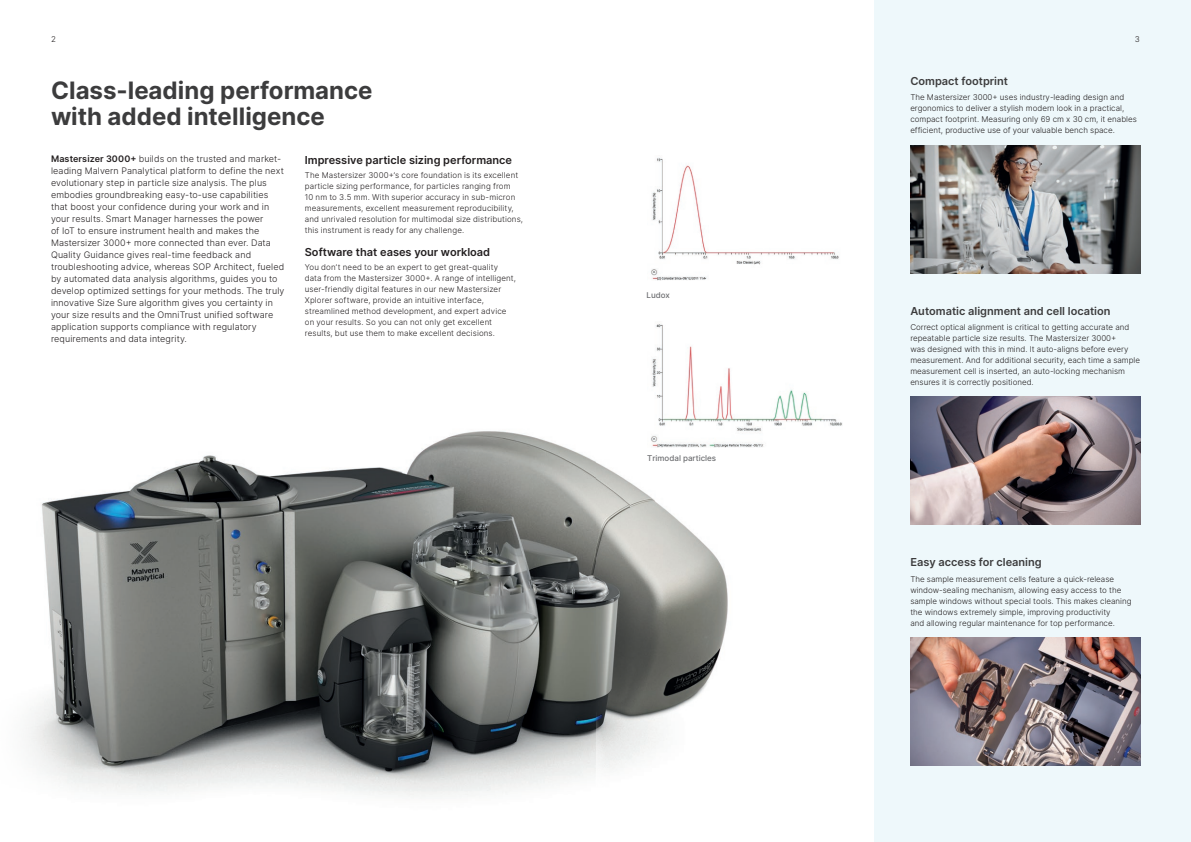
<style>
.page{position:relative;width:1191px;height:842px;background:#fff}
.page>*{position:absolute;margin:0;border:0;box-sizing:border-box;transform-origin:0 0}
.t1{font:700 24px/26px "Inter";color:#3c3c3d}
.t2{font:600 11px "Inter";color:#3c3c3d}
.t3{font:600 11px "Inter";color:#231f20}
.t4{font:300 9px/12px "Inter";letter-spacing:.01em;color:#231f20}
.t5{font:300 8px/11px "Inter";color:#231f20}
.t6{font:500 8px "Inter";color:#6c6d70}
.s1{font-weight:600}
</style>
<div class="page">
<img style="left:27px;top:431px;width:701px;height:365px">
<div style="left:874px;top:0;width:317px;height:842px;background:#eef8fb"></div>
<img style="left:651px;top:158px;width:188px;height:122px">
<img style="left:647px;top:324px;width:195px;height:123px">
<img style="left:910px;top:397px;width:230px;height:127px">
<img style="left:910px;top:637px;width:230px;height:128px">
<img style="left:910px;top:146px;width:230px;height:127px">
<p class="t5" style="left:51px;top:34px;width:6px">2</p>
<h1 class="t1" style="left:51px;top:77px;width:323px">Class-leading performance with added intelligence</h1>
<p class="t4" style="left:51px;top:152px;width:235px"><span class="s1">Mastersizer 3000+</span> builds on the trusted and market&shy;leading Malvern Panalytical platform to define the next evolutionary step in particle size analysis. The plus embodies groundbreaking easy-to-use capabilities that boost your confidence during your work and in your results. Smart Manager harnesses the power<br>of IoT to ensure instrument health and makes the Mastersizer 3000+ more connected than ever. Data Quality Guidance gives real-time feedback and troubleshooting advice, whereas SOP Architect, fueled by automated data analysis algorithms, guides you to develop optimized settings for your methods. The truly innovative Size Sure algorithm gives you certainty in your size results and the OmniTrust unified software application supports compliance with regulatory requirements and data integrity.</p>
<h2 class="t3" style="left:305px;top:152px;width:209px">Impressive particle sizing performance</h2>
<p class="t5" style="left:305px;top:169px;width:220px">The Mastersizer 3000+’s core foundation is its excellent particle sizing performance, for particles ranging from<br>10 nm to 3.5 mm. With superior accuracy in sub-micron measurements, excellent measurement reproducibility, and unrivaled resolution for multimodal size distributions, this instrument is ready for any challenge.</p>
<h2 class="t3" style="left:305px;top:244px;width:187px">Software that eases your workload</h2>
<p class="t5" style="left:305px;top:261px;width:213px">You don’t need to be an expert to get great-quality data from the Mastersizer 3000+. A range of intelligent, user-friendly digital features in our new Mastersizer Xplorer software, provide an intuitive interface, streamlined method development, and expert advice on your results. So you can not only get excellent results, but use them to make excellent decisions.</p>
<p class="t6" style="left:646px;top:289px;width:25px">Ludox</p>
<p class="t6" style="left:647px;top:452px;width:70px">Trimodal particles</p>
<p class="t5" style="left:1134px;top:34px;width:7px">3</p>
<h2 class="t2" style="left:910px;top:73px;width:99px">Compact footprint</h2>
<p class="t5" style="left:910px;top:92px;width:228px">The Mastersizer 3000+ uses industry-leading design and ergonomics to deliver a stylish modern look in a practical, compact footprint. Measuring only 69 cm x 30 cm, it enables efficient, productive use of your valuable bench space.</p>
<h2 class="t2" style="left:910px;top:303px;width:202px">Automatic alignment and cell location</h2>
<p class="t5" style="left:910px;top:322px;width:231px">Correct optical alignment is critical to getting accurate and repeatable particle size results. The Mastersizer 3000+<br>was designed with this in mind. It auto-aligns before every measurement. And for additional security, each time a sample measurement cell is inserted, an auto-locking mechanism ensures it is correctly positioned.</p>
<h2 class="t2" style="left:910px;top:554px;width:133px">Easy access for cleaning</h2>
<p class="t5" style="left:910px;top:573px;width:223px">The sample measurement cells feature a quick-release window-sealing mechanism, allowing easy access to the sample windows without special tools. This makes cleaning the windows extremely simple, improving productivity<br>and allowing regular maintenance for top performance.</p>
</div>
